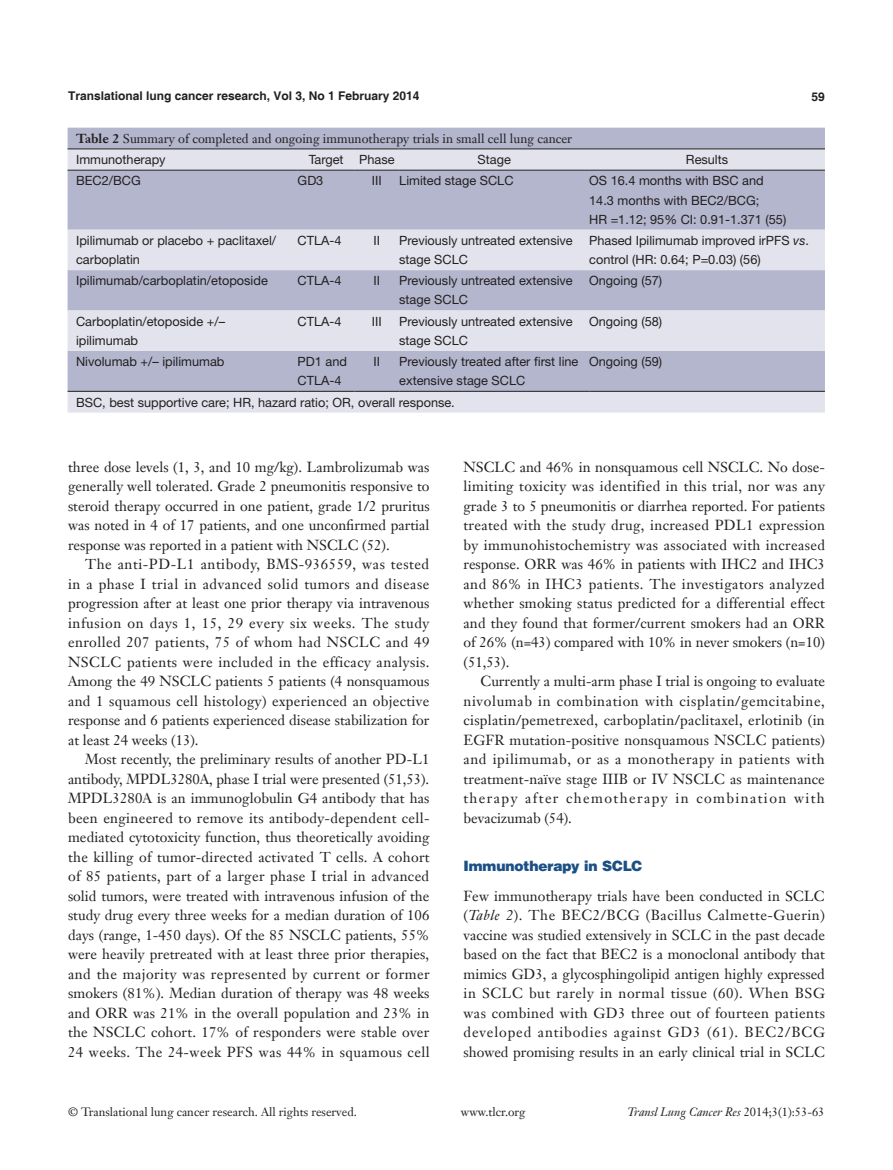
<style>
.page{position:relative;width:893px;height:1170px;background:#fff}
.page>*{position:absolute;margin:0;border:0;box-sizing:border-box;transform-origin:0 0}
.t1{font:14.25px/19.5px "Janson Text LT";color:#231f20;text-align:justify}
.t2{font:900 14.25px "Helvetica";color:#1c5085}
.t3{font:12.75px/19.2px "Helvetica Neue LT Pro";color:#231f20}
.t4{font:12.75px "Janson Text LT";color:#231f20}
.t5{font:12px "Janson Text LT";color:#231f20}
.t6{font:700 12px "Helvetica";color:#231f20}
.t7{font:italic 12px "Janson Text LT";color:#231f20}
.s1{font-weight:700}
.s2{font-style:italic}
.s3{font-style:normal}
</style>
<div class="page">
<div style="left:68px;top:128px;width:757px;height:20px;background:#b3b6cd"></div>
<svg style="left:68px;top:149px;width:757px;height:263px;background:#c8cada"></svg>
<hr style="left:68px;top:148px;width:230px;height:1px;background:#231f20">
<hr style="left:298px;top:148px;width:57px;height:1px;background:#231f20">
<hr style="left:355px;top:148px;width:44px;height:1px;background:#231f20">
<hr style="left:399px;top:148px;width:190px;height:1px;background:#231f20">
<hr style="left:589px;top:148px;width:236px;height:1px;background:#231f20">
<hr style="left:68px;top:170px;width:230px;height:1px;background:#231f20">
<hr style="left:298px;top:170px;width:57px;height:1px;background:#231f20">
<hr style="left:355px;top:170px;width:44px;height:1px;background:#231f20">
<hr style="left:399px;top:170px;width:190px;height:1px;background:#231f20">
<hr style="left:589px;top:170px;width:236px;height:1px;background:#231f20">
<hr style="left:68px;top:391px;width:230px;height:1px;background:#231f20">
<hr style="left:298px;top:391px;width:57px;height:1px;background:#231f20">
<hr style="left:355px;top:391px;width:44px;height:1px;background:#231f20">
<hr style="left:399px;top:391px;width:190px;height:1px;background:#231f20">
<hr style="left:589px;top:391px;width:236px;height:1px;background:#231f20">
<p class="t6" style="left:68px;top:88px;width:353px">Translational lung cancer research, Vol 3, No 1 February 2014</p>
<p class="t6" style="left:812px;top:89px;width:15px">59</p>
<p class="t4" style="left:76px;top:130px;width:498px"><span class="s1">Table 2</span> Summary of completed and ongoing immunotherapy trials in small cell lung cancer</p>
<p class="t3" style="left:76px;top:150px;width:91px">Immunotherapy</p>
<p class="t3" style="left:309px;top:150px;width:87px">Target Phase</p>
<p class="t3" style="left:478px;top:150px;width:35px">Stage</p>
<p class="t3" style="left:686px;top:150px;width:44px">Results</p>
<p class="t3" style="left:76px;top:171px;width:66px">BEC2/BCG</p>
<p class="t3" style="left:298px;top:171px;width:27px">GD3</p>
<p class="t3" style="left:372px;top:171px;width:11px">III</p>
<p class="t3" style="left:399px;top:171px;width:116px">Limited stage SCLC</p>
<p class="t3" style="left:589px;top:171px;width:199px">OS 16.4 months with BSC and<br>14.3 months with BEC2/BCG;<br>HR =1.12; 95% CI: 0.91-1.371 (55)</p>
<p class="t3" style="left:76px;top:230px;width:202px">Ipilimumab or placebo + paclitaxel/ carboplatin</p>
<p class="t3" style="left:298px;top:230px;width:45px">CTLA-4</p>
<p class="t3" style="left:374px;top:230px;width:8px">II</p>
<p class="t3" style="left:399px;top:230px;width:175px">Previously untreated extensive stage SCLC</p>
<p class="t3" style="left:589px;top:230px;width:221px">Phased Ipilimumab improved irPFS <span class="s2">vs</span>. control (HR: 0.64; P=0.03) (56)</p>
<p class="t3" style="left:76px;top:271px;width:193px">Ipilimumab/carboplatin/etoposide</p>
<p class="t3" style="left:298px;top:271px;width:45px">CTLA-4</p>
<p class="t3" style="left:374px;top:271px;width:8px">II</p>
<p class="t3" style="left:399px;top:271px;width:175px">Previously untreated extensive stage SCLC</p>
<p class="t3" style="left:589px;top:271px;width:74px">Ongoing (57)</p>
<p class="t3" style="left:76px;top:311px;width:151px">Carboplatin/etoposide +/– ipilimumab</p>
<p class="t3" style="left:298px;top:311px;width:45px">CTLA-4</p>
<p class="t3" style="left:372px;top:311px;width:11px">III</p>
<p class="t3" style="left:399px;top:311px;width:175px">Previously untreated extensive stage SCLC</p>
<p class="t3" style="left:589px;top:311px;width:74px">Ongoing (58)</p>
<p class="t3" style="left:76px;top:351px;width:150px">Nivolumab +/– ipilimumab</p>
<p class="t3" style="left:298px;top:351px;width:51px">PD1 and<br>CTLA-4</p>
<p class="t3" style="left:374px;top:351px;width:8px">II</p>
<p class="t3" style="left:399px;top:351px;width:181px">Previously treated after first line extensive stage SCLC</p>
<p class="t3" style="left:589px;top:351px;width:74px">Ongoing (59)</p>
<p class="t3" style="left:76px;top:392px;width:380px">BSC, best supportive care; HR, hazard ratio; OR, overall response.</p>
<p class="t1" style="left:68px;top:457px;width:363px">three dose levels (1, 3, and 10 mg/kg). Lambrolizumab was generally well tolerated. Grade 2 pneumonitis responsive to steroid therapy occurred in one patient, grade 1/2 pruritus was noted in 4 of 17 patients, and one unconfirmed partial response was reported in a patient with NSCLC (52).</p>
<p class="t1" style="left:68px;top:554px;width:363px;text-indent:17px">The anti-PD-L1 antibody, BMS-936559, was tested in a phase I trial in advanced solid tumors and disease progression after at least one prior therapy via intravenous infusion on days 1, 15, 29 every six weeks. The study enrolled 207 patients, 75 of whom had NSCLC and 49<br>NSCLC patients were included in the efficacy analysis.<br>Among the 49 NSCLC patients 5 patients (4 nonsquamous and 1 squamous cell histology) experienced an objective response and 6 patients experienced disease stabilization for at least 24 weeks (13).</p>
<p class="t1" style="left:68px;top:749px;width:363px;text-indent:17px">Most recently, the preliminary results of another PD-L1 antibody, MPDL3280A, phase I trial were presented (51,53).<br>MPDL3280A is an immunoglobulin G4 antibody that has been engineered to remove its antibody-dependent cell&shy;mediated cytotoxicity function, thus theoretically avoiding the killing of tumor-directed activated T cells. A cohort of 85 patients, part of a larger phase I trial in advanced solid tumors, were treated with intravenous infusion of the study drug every three weeks for a median duration of 106 days (range, 1-450 days). Of the 85 NSCLC patients, 55% were heavily pretreated with at least three prior therapies, and the majority was represented by current or former smokers (81%). Median duration of therapy was 48 weeks and ORR was 21% in the overall population and 23% in the NSCLC cohort. 17% of responders were stable over 24 weeks. The 24-week PFS was 44% in squamous cell</p>
<p class="t1" style="left:463px;top:456px;width:363px">NSCLC and 46% in nonsquamous cell NSCLC. No dose&shy;limiting toxicity was identified in this trial, nor was any grade 3 to 5 pneumonitis or diarrhea reported. For patients treated with the study drug, increased PDL1 expression by immunohistochemistry was associated with increased response. ORR was 46% in patients with IHC2 and IHC3 and 86% in IHC3 patients. The investigators analyzed whether smoking status predicted for a differential effect and they found that former/current smokers had an ORR of 26% (n=43) compared with 10% in never smokers (n=10) (51,53).</p>
<p class="t1" style="left:463px;top:671px;width:363px;text-indent:17px">Currently a multi-arm phase I trial is ongoing to evaluate nivolumab in combination with cisplatin/gemcitabine, cisplatin/pemetrexed, carboplatin/paclitaxel, erlotinib (in EGFR mutation-positive nonsquamous NSCLC patients) and ipilimumab, or as a monotherapy in patients with treatment-naïve stage IIIB or IV NSCLC as maintenance therapy after chemotherapy in combination with bevacizumab (54).</p>
<p class="t2" style="left:463px;top:857px;width:180px">Immunotherapy in SCLC</p>
<p class="t1" style="left:463px;top:885px;width:363px">Few immunotherapy trials have been conducted in SCLC (<span class="s2">Table 2</span>). The BEC2/BCG (Bacillus Calmette-Guerin) vaccine was studied extensively in SCLC in the past decade based on the fact that BEC2 is a monoclonal antibody that mimics GD3, a glycosphingolipid antigen highly expressed in SCLC but rarely in normal tissue (60). When BSG was combined with GD3 three out of fourteen patients developed antibodies against GD3 (61). BEC2/BCG showed promising results in an early clinical trial in SCLC</p>
<p class="t5" style="left:68px;top:1104px;width:290px">© Translational lung cancer research. All rights reserved.</p>
<p class="t5" style="left:461px;top:1104px;width:66px">www.tlcr.org</p>
<p class="t7" style="left:627px;top:1104px;width:199px">Transl Lung Cancer Res <span class="s3">2014;3(1):53-63</span></p>
</div>
